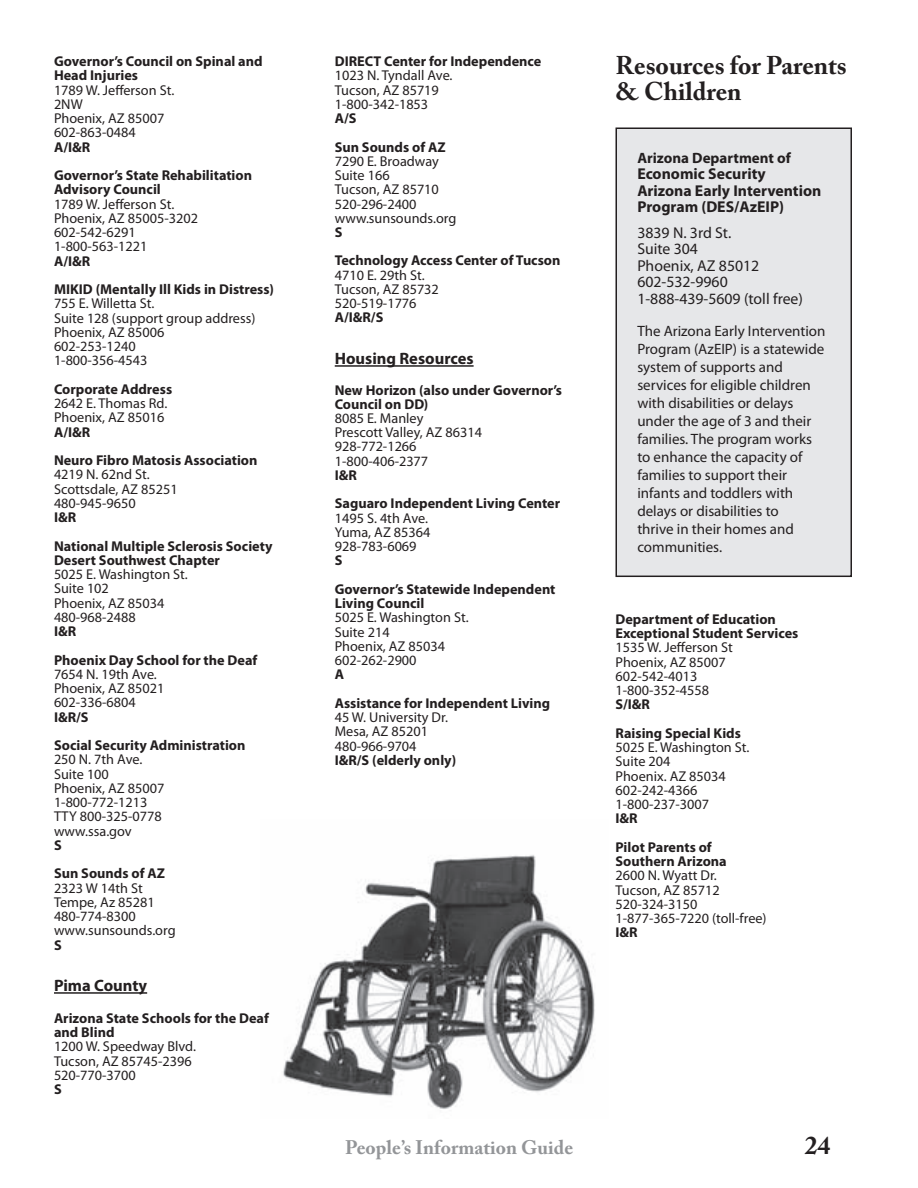
<style>
.page{position:relative;width:918px;height:1188px;background:#fff}
.page>*{position:absolute;margin:0;border:0;box-sizing:border-box;transform-origin:0 0}
.t1{font:700 25.5px/25.5px "Adobe Caslon Pro";color:#231f20}
.t2{font:700 19.5px "Adobe Caslon Pro";color:#939598}
.t3{font:700 16.5px "Myriad Pro";color:#231f20}
.t4{font:15.75px/16.5px "Myriad Pro";color:#231f20}
.t5{font:700 15.75px/16.5px "Myriad Pro";color:#231f20}
.t6{font:15px/18px "Myriad Pro";color:#231f20}
.t7{font:700 15px "Myriad Pro";color:#231f20}
.t8{font:14.25px/14.2px "Myriad Pro";color:#231f20}
.t9{font:700 14.25px/28.5px "Myriad Pro";color:#231f20}
</style>
<div class="page">
<img style="left:283px;top:855px;width:312px;height:254px">
<hr style="left:54px;top:992px;width:93px;height:2px;background:#231f20">
<hr style="left:335px;top:365px;width:139px;height:2px;background:#231f20">
<div style="left:615px;top:128px;width:237px;height:449px;background:#e6e7e9;border:2px solid #231f20"></div>
<p class="t9" style="left:54px;top:54px;width:210px;line-height:14.2px">Governor’s Council on Spinal and<br>Head Injuries</p>
<p class="t8" style="left:54px;top:83px;width:122px">1789 W. Jefferson St.<br>2NW<br>Phoenix, AZ 85007<br>602-863-0484</p>
<p class="t9" style="left:54px;top:132px;width:200px">A/I&amp;R<br>Governor’s State Rehabilitation</p>
<p class="t9" style="left:54px;top:175px;width:108px">Advisory Council</p>
<p class="t8" style="left:54px;top:197px;width:145px">1789 W. Jefferson St.<br>Phoenix, AZ 85005-3202<br>602-542-6291<br>1-800-563-1221</p>
<p class="t9" style="left:54px;top:246px;width:222px">A/I&amp;R<br>MIKID (Mentally Ill Kids in Distress)</p>
<p class="t8" style="left:54px;top:296px;width:203px">755 E. Willetta St.<br>Suite 128 (support group address)<br>Phoenix, AZ 85006<br>602-253-1240<br>1-800-356-4543</p>
<p class="t9" style="left:54px;top:374px;width:120px">Corporate Address</p>
<p class="t8" style="left:54px;top:396px;width:115px">2642 E. Thomas Rd.<br>Phoenix, AZ 85016</p>
<p class="t9" style="left:54px;top:417px;width:205px">A/I&amp;R<br>Neuro Fibro Matosis Association</p>
<p class="t8" style="left:54px;top:467px;width:125px">4219 N. 62nd St.<br>Scottsdale, AZ 85251<br>480-945-9650</p>
<p class="t9" style="left:54px;top:503px;width:220px">I&amp;R<br>National Multiple Sclerosis Society</p>
<p class="t9" style="left:54px;top:545px;width:167px">Desert Southwest Chapter</p>
<p class="t8" style="left:54px;top:567px;width:135px">5025 E. Washington St.<br>Suite 102<br>Phoenix, AZ 85034<br>480-968-2488</p>
<p class="t9" style="left:54px;top:617px;width:205px">I&amp;R<br>Phoenix Day School for the Deaf</p>
<p class="t8" style="left:54px;top:667px;width:112px">7654 N. 19th Ave.<br>Phoenix, AZ 85021<br>602-336-6804</p>
<p class="t9" style="left:54px;top:702px;width:193px">I&amp;R/S<br>Social Security Administration</p>
<p class="t8" style="left:54px;top:752px;width:112px">250 N. 7th Ave.<br>Suite 100<br>Phoenix, AZ 85007<br>1-800-772-1213<br>TTY 800-325-0778 www.ssa.gov</p>
<p class="t9" style="left:54px;top:830px;width:113px">S<br>Sun Sounds of AZ</p>
<p class="t8" style="left:54px;top:881px;width:123px">2323 W 14th St<br>Tempe, Az 85281<br>480-774-8300 www.sunsounds.org</p>
<p class="t9" style="left:54px;top:930px;width:9px">S</p>
<p class="t3" style="left:54px;top:975px;width:95px">Pima County</p>
<p class="t9" style="left:54px;top:1011px;width:217px;line-height:14px">Arizona State Schools for the Deaf and Blind</p>
<p class="t8" style="left:54px;top:1039px;width:144px">1200 W. Speedway Blvd.<br>Tucson, AZ 85745-2396<br>520-770-3700</p>
<p class="t9" style="left:54px;top:1075px;width:9px">S</p>
<p class="t9" style="left:335px;top:47px;width:208px">DIRECT Center for Independence</p>
<p class="t8" style="left:335px;top:68px;width:119px">1023 N. Tyndall Ave.<br>Tucson, AZ 85719<br>1-800-342-1853</p>
<p class="t9" style="left:335px;top:104px;width:113px">A/S<br>Sun Sounds of AZ</p>
<p class="t8" style="left:335px;top:154px;width:123px">7290 E. Broadway<br>Suite 166<br>Tucson, AZ 85710<br>520-296-2400 www.sunsounds.org</p>
<p class="t9" style="left:335px;top:218px;width:227px">S<br>Technology Access Center of Tucson</p>
<p class="t8" style="left:335px;top:267px;width:106px">4710 E. 29th St.<br>Tucson, AZ 85732<br>520-519-1776</p>
<p class="t9" style="left:335px;top:303px;width:50px">A/I&amp;R/S</p>
<p class="t3" style="left:335px;top:348px;width:140px">Housing Resources</p>
<p class="t9" style="left:335px;top:382px;width:229px;line-height:14px">New Horizon (also under Governor’s<br>Council on DD)</p>
<p class="t8" style="left:335px;top:411px;width:149px">8085 E. Manley<br>Prescott Valley, AZ 86314<br>928-772-1266<br>1-800-406-2377</p>
<p class="t9" style="left:335px;top:460px;width:227px">I&amp;R<br>Saguaro Independent Living Center</p>
<p class="t8" style="left:335px;top:510px;width:97px">1495 S. 4th Ave.<br>Yuma, AZ 85364<br>928-783-6069</p>
<p class="t9" style="left:335px;top:546px;width:222px">S<br>Governor’s Statewide Independent</p>
<p class="t9" style="left:335px;top:589px;width:91px">Living Council</p>
<p class="t8" style="left:335px;top:610px;width:135px">5025 E. Washington St.<br>Suite 214<br>Phoenix, AZ 85034<br>602-262-2900</p>
<p class="t9" style="left:335px;top:660px;width:217px">A<br>Assistance for Independent Living</p>
<p class="t8" style="left:335px;top:710px;width:115px">45 W. University Dr.<br>Mesa, AZ 85201<br>480-966-9704</p>
<p class="t9" style="left:335px;top:745px;width:123px">I&amp;R/S (elderly only)</p>
<h1 class="t1" style="left:615px;top:53px;width:233px">Resources for Parents &amp; Children</h1>
<p class="t7" style="left:637px;top:148px;width:155px">Arizona Department of</p>
<p class="t5" style="left:637px;top:165px;width:185px">Economic Security<br>Arizona Early Intervention<br>Program (DES/AzEIP)</p>
<p class="t4" style="left:637px;top:224px;width:167px">3839 N. 3rd St.<br>Suite 304<br>Phoenix, AZ 85012<br>602-532-9960<br>1-888-439-5609 (toll free)</p>
<p class="t6" style="left:637px;top:322px;width:190px">The Arizona Early Intervention<br>Program (AzEIP) is a statewide system of supports and services for eligible children with disabilities or delays under the age of 3 and their families. The program works to enhance the capacity of families to support their infants and toddlers with delays or disabilities to<br>thrive in their homes and communities.</p>
<p class="t9" style="left:615px;top:612px;width:185px;line-height:14.2px">Department of Education<br>Exceptional Student Services</p>
<p class="t8" style="left:615px;top:640px;width:119px">1535 W. Jefferson St<br>Phoenix, AZ 85007<br>602-542-4013<br>1-800-352-4558</p>
<p class="t9" style="left:615px;top:690px;width:127px">S/I&amp;R<br>Raising Special Kids</p>
<p class="t8" style="left:615px;top:740px;width:135px">5025 E. Washington St.<br>Suite 204<br>Phoenix. AZ 85034<br>602-242-4366<br>1-800-237-3007</p>
<p class="t9" style="left:615px;top:804px;width:98px">I&amp;R<br>Pilot Parents of</p>
<p class="t9" style="left:615px;top:847px;width:113px">Southern Arizona</p>
<p class="t8" style="left:615px;top:868px;width:153px">2600 N. Wyatt Dr.<br>Tucson, AZ 85712<br>520-324-3150<br>1-877-365-7220 (toll-free)</p>
<p class="t9" style="left:615px;top:918px;width:24px">I&amp;R</p>
<h2 class="t2" style="left:345px;top:1136px;width:229px">People’s Information Guide</h2>
<h1 class="t1" style="left:805px;top:1133px;width:27px">24</h1>
</div>
